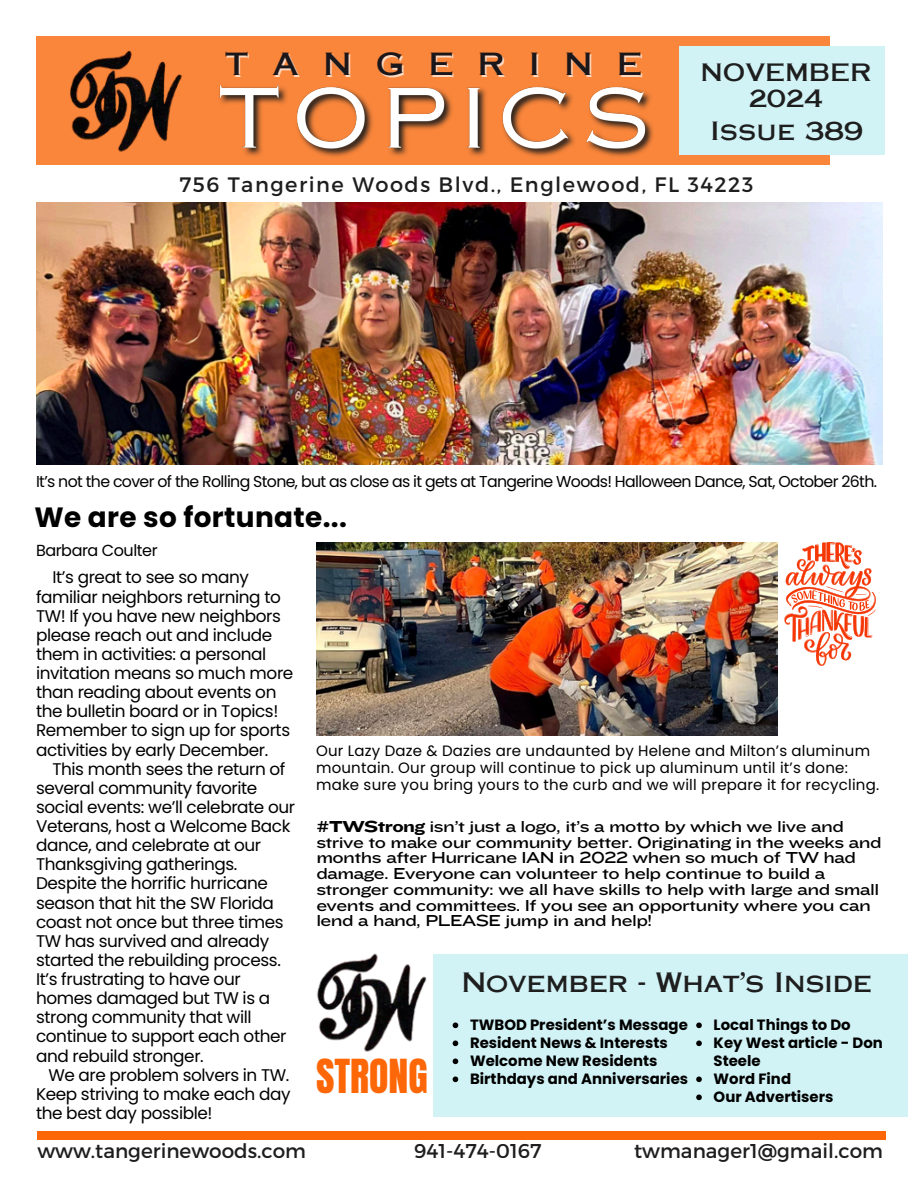
<style>
.page{position:relative;width:918px;height:1188px;background:#fff}
.page>*{position:absolute;margin:0;border:0;box-sizing:border-box;transform-origin:0 0}
.t1{font:39.9px "Anton";color:#fd6707}
.t2{font:30.45px "Copperplate Gothic LT Pro 31 AB";letter-spacing:.785em;color:#1b1619}
.t3{font:700 27.9px "Poppins";letter-spacing:.015em;color:#000}
.t4{font:26.55px "Copperplate Gothic LT Pro 31 AB";letter-spacing:-.015em;color:#1e1e1e}
.t5{font:25.05px "Copperplate Gothic LT Pro 31 AB";color:#1e1e1e}
.t6{font:23.85px/25.8px "Copperplate Gothic LT Pro 31 AB";color:#1e1e1e;text-align:center}
.t7{font:20.85px "Montserrat";letter-spacing:.075em;color:#1e1e1e}
.t8{font:19.95px "Montserrat";color:#1e1e1e}
.t9{font:16.8px/19.2px "Poppins";letter-spacing:-.025em;color:#000}
.t10{font:16.5px/15.8px "Knockout 34";letter-spacing:-.035em;color:#000}
.t11{font:16.05px "Poppins";letter-spacing:-.03em;color:#000}
.t12{font:15.75px "Poppins";letter-spacing:-.04em;color:#000}
.t13{font:15px/16.8px "Poppins";letter-spacing:.015em;color:#000}
.t14{font:700 14.85px "Poppins";color:#000}
.s1{font-family:"Knockout 54"}
</style>
<div class="page">
<div style="left:37px;top:1132px;width:849px;height:8px;background:#fd6707"></div>
<div style="left:37px;top:36px;width:793px;height:129px;background:#fa863b"></div>
<div style="left:433px;top:954px;width:475px;height:162px;background:#d2f3f6"></div>
<img style="left:317px;top:953px;width:110px;height:99px">
<img style="left:316px;top:542px;width:462px;height:194px">
<img style="left:70px;top:50px;width:112px;height:102px">
<svg style="left:784px;top:542px;width:91px;height:124px"></svg>
<div style="left:679px;top:46px;width:206px;height:109px;background:#d2f3f6"></div>
<img style="left:37px;top:202px;width:846px;height:262px">
<svg style="left:453px;top:1023px;width:5px;height:5px"></svg>
<svg style="left:453px;top:1041px;width:5px;height:5px"></svg>
<svg style="left:453px;top:1059px;width:5px;height:5px"></svg>
<svg style="left:453px;top:1077px;width:5px;height:5px"></svg>
<svg style="left:696px;top:1023px;width:6px;height:5px"></svg>
<svg style="left:696px;top:1041px;width:6px;height:5px"></svg>
<svg style="left:696px;top:1077px;width:6px;height:5px"></svg>
<svg style="left:696px;top:1095px;width:6px;height:5px"></svg>
<img style="left:219px;top:85px;width:434px;height:72px">
<p class="t2" style="left:225px;top:53px;width:419px">TANGERINE</p>
<h5 class="t6" style="left:700px;top:63px;width:172px">NOVEMBER<br>2024</h5>
<h6 class="t5" style="left:710px;top:121px;width:155px">Issue 389</h6>
<p class="t7" style="left:179px;top:171px;width:575px">756 Tangerine Woods Blvd., Englewood, FL 34223</p>
<p class="t12" style="left:36px;top:471px;width:843px">It’s not the cover of the Rolling Stone, but as close as it gets at Tangerine Woods! Halloween Dance, Sat, October 26th.</p>
<p class="t3" style="left:34px;top:498px;width:314px">We are so fortunate...</p>
<p class="t11" style="left:36px;top:539px;width:123px">Barbara Coulter</p>
<p class="t9" style="left:36px;top:568px;width:259px;text-indent:16px">It’s great to see so many familiar neighbors returning to<br>TW! If you have new neighbors please reach out and include them in activities: a personal invitation means so much more than reading about events on the bulletin board or in Topics!<br>Remember to sign up for sports activities by early December.</p>
<h2 class="t9" style="left:36px;top:759px;width:261px;text-indent:16px">This month sees the return of several community favorite social events: we’ll celebrate our<br>Veterans, host a Welcome Back dance, and celebrate at our<br>Thanksgiving gatherings.</h2>
<h5 class="t9" style="left:36px;top:874px;width:252px">Despite the horrific hurricane season that hit the SW Florida coast not once but three times<br>TW has survived and already started the rebuilding process.<br>It’s frustrating to have our homes damaged but TW is a strong community that will continue to support each other and rebuild stronger.</h5>
<p class="t9" style="left:36px;top:1065px;width:256px;text-align:justify;text-indent:12px">We are problem solvers in TW.<br>Keep striving to make each day the best day possible!</p>
<p class="t13" style="left:316px;top:742px;width:565px">Our Lazy Daze &amp; Dazies are undaunted by Helene and Milton’s aluminum mountain. Our group will continue to pick up aluminum until it’s done: make sure you bring yours to the curb and we will prepare it for recycling.</p>
<p class="t10" style="left:316px;top:818px;width:567px"><span class="s1">#TWStrong</span> isn’t just a logo, it’s a motto by which we live and strive to make our community better. Originating in the weeks and months after Hurricane IAN in 2022 when so much of TW had damage. Everyone can volunteer to help continue to build a stronger community: we all have skills to help with large and small events and committees. If you see an opportunity where you can lend a hand, PLEASE jump in and help!</p>
<h3 class="t1" style="left:316px;top:1048px;width:113px">STRONG</h3>
<p class="t4" style="left:462px;top:973px;width:412px">November - What’s Inside</p>
<h4 class="t14" style="left:470px;top:1015px;width:219px">TWBOD President’s Message</h4>
<p class="t14" style="left:470px;top:1033px;width:199px">Resident News &amp; Interests</p>
<p class="t14" style="left:470px;top:1051px;width:189px">Welcome New Residents</p>
<p class="t14" style="left:470px;top:1069px;width:220px">Birthdays and Anniversaries</p>
<p class="t14" style="left:714px;top:1015px;width:139px">Local Things to Do</p>
<p class="t14" style="left:714px;top:1033px;width:171px">Key West article - Don</p>
<p class="t14" style="left:714px;top:1051px;width:49px">Steele</p>
<p class="t14" style="left:714px;top:1069px;width:79px">Word Find</p>
<p class="t14" style="left:714px;top:1087px;width:121px">Our Advertisers</p>
<p class="t8" style="left:37px;top:1137px;width:270px">www.tangerinewoods.com</p>
<p class="t8" style="left:414px;top:1137px;width:129px">941-474-0167</p>
<p class="t8" style="left:634px;top:1137px;width:250px">twmanager1@gmail.com</p>
</div>
